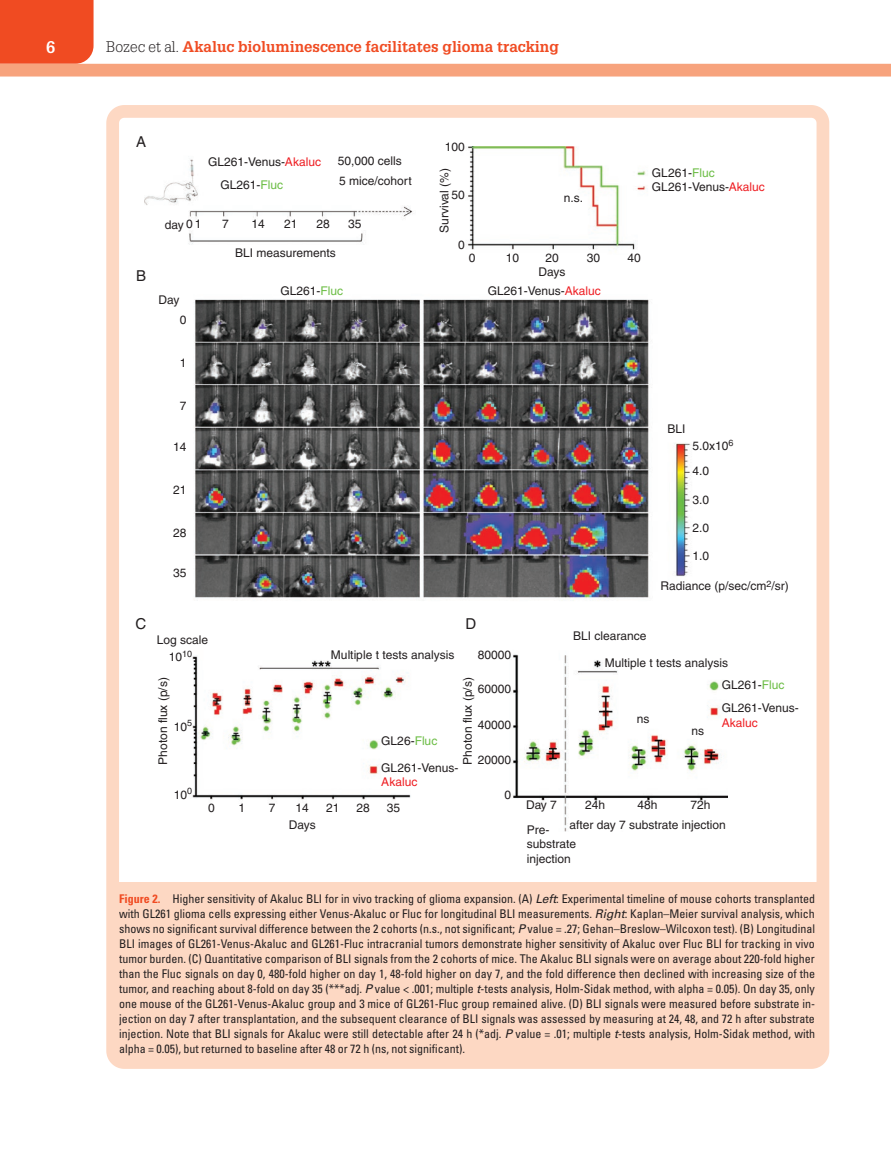
<style>
.page{position:relative;width:891px;height:1175px;background:#fff}
.page>*{position:absolute;margin:0;border:0;box-sizing:border-box;transform-origin:0 0}
.t1{font:700 16.5px "Glypha LT Std";color:#fff}
.t2{font:700 15px "Glypha LT Std";color:#f04b22}
.t3{font:15px "Helvetica";color:#231f20}
.t4{font:condensed 12px/15px "Univers LT Std";color:#231f20;text-align:justify}
.t5{font:12px/16.2px "Helvetica";color:#231f20}
.t6{font:12px "Helvetica";color:#ee1e23}
.s1{font-weight:300;color:#231f20}
.s2{color:#ee1e23}
.s3{color:#6cbd45}
.s4{font-weight:700;color:#f04b22}
.s5{font-style:italic;font-stretch:normal}
</style>
<div class="page">
<div style="left:0;top:0;width:94px;height:64px;background:#f04b22"></div>
<div style="left:0;top:64px;width:891px;height:12px;background:#f7a37d"></div>
<div style="left:110px;top:882px;width:716px;height:178px;background:#fdd8c3"></div>
<img style="left:144px;top:147px;width:584px;height:684px">
<div style="left:106px;top:105px;width:723px;height:963px;border:13px solid #fdd8c3;border-radius:12px"></div>
<h1 class="t1" style="left:46px;top:37px;width:11px">6</h1>
<p class="t2" style="left:106px;top:37px;width:454px"><span class="s1">Bozec et al.</span> Akaluc bioluminescence facilitates glioma tracking</p>
<p class="t3" style="left:136px;top:133px;width:12px">A</p>
<p class="t3" style="left:136px;top:267px;width:12px">B</p>
<p class="t5" style="left:220px;top:150px;width:102px;line-height:22.8px;text-indent:-12px">GL261-Venus-<span class="s2">Akaluc<br></span>GL261-<span class="s3">Fluc</span></p>
<p class="t5" style="left:338px;top:152px;width:66px">50,000 cells</p>
<p class="t5" style="left:339px;top:172px;width:74px">5 mice/cohort</p>
<p class="t5" style="left:165px;top:217px;width:38px">day 01</p>
<p class="t5" style="left:222px;top:216px;width:8px">7</p>
<p class="t5" style="left:251px;top:216px;width:15px">14</p>
<p class="t5" style="left:284px;top:216px;width:15px">21</p>
<p class="t5" style="left:317px;top:216px;width:15px">28</p>
<p class="t5" style="left:348px;top:216px;width:15px">35</p>
<p class="t5" style="left:159px;top:292px;width:22px">Day</p>
<p class="t5" style="left:180px;top:311px;width:8px">0</p>
<p class="t5" style="left:235px;top:244px;width:102px">BLI measurements</p>
<p class="t5" style="left:281px;top:282px;width:64px">GL261-<span class="s3">Fluc</span></p>
<p class="t5" style="left:180px;top:354px;width:8px">1</p>
<p class="t5" style="left:180px;top:398px;width:8px">7</p>
<p class="t5" style="left:173px;top:439px;width:15px">14</p>
<p class="t5" style="left:173px;top:482px;width:15px">21</p>
<p class="t5" style="left:173px;top:525px;width:15px">28</p>
<p class="t5" style="left:173px;top:565px;width:15px">35</p>
<p class="t5" style="left:445px;top:139px;width:22px">100</p>
<p class="t5" style="left:452px;top:187px;width:15px">50</p>
<p class="t5" style="left:436px;top:233px;width:66px;rotate:-90deg">Survival (%)</p>
<p class="t5" style="left:458px;top:236px;width:8px">0</p>
<p class="t5" style="left:564px;top:189px;width:21px">n.s.</p>
<p class="t5" style="left:469px;top:250px;width:8px">0</p>
<p class="t5" style="left:506px;top:250px;width:15px">10</p>
<p class="t5" style="left:539px;top:251px;width:28px;line-height:14.1px;text-align:center">20<br>Days</p>
<p class="t5" style="left:587px;top:250px;width:15px">30</p>
<p class="t5" style="left:488px;top:282px;width:114px">GL261-Venus-<span class="s2">Akaluc</span></p>
<p class="t5" style="left:652px;top:165px;width:64px">GL261-<span class="s3">Fluc</span></p>
<p class="t5" style="left:652px;top:179px;width:114px">GL261-Venus-<span class="s2">Akaluc</span></p>
<p class="t5" style="left:627px;top:250px;width:15px">40</p>
<p class="t5" style="left:668px;top:421px;width:20px">BLI</p>
<p class="t5" style="left:692px;top:433px;width:43px;line-height:24.8px">5.0x10<sup>6<br></sup>4.0</p>
<p class="t5" style="left:692px;top:492px;width:18px">3.0</p>
<p class="t5" style="left:692px;top:519px;width:18px">2.0</p>
<p class="t5" style="left:692px;top:547px;width:18px">1.0</p>
<p class="t5" style="left:660px;top:578px;width:130px">Radiance (p/sec/cm<sup>2</sup>/sr)</p>
<p class="t3" style="left:135px;top:615px;width:12px">C</p>
<p class="t3" style="left:465px;top:615px;width:12px">D</p>
<p class="t5" style="left:157px;top:631px;width:53px">Log scale</p>
<p class="t5" style="left:169px;top:649px;width:25px">10<sup>10</sup></p>
<p class="t5" style="left:331px;top:646px;width:125px">Multiple t tests analysis</p>
<p class="t5" style="left:478px;top:646px;width:35px">80000</p>
<p class="t5" style="left:155px;top:764px;width:89px;rotate:-90deg">Photon flux (p/s)</p>
<p class="t5" style="left:460px;top:764px;width:89px;rotate:-90deg">Photon flux (p/s)</p>
<p class="t5" style="left:478px;top:681px;width:35px">60000</p>
<p class="t5" style="left:174px;top:718px;width:20px">10<sup>5</sup></p>
<p class="t5" style="left:478px;top:717px;width:35px">40000</p>
<p class="t5" style="left:478px;top:751px;width:35px">20000</p>
<p class="t5" style="left:504px;top:786px;width:8px">0</p>
<p class="t5" style="left:381px;top:732px;width:58px">GL26-<span class="s3">Fluc</span></p>
<p class="t5" style="left:381px;top:759px;width:79px">GL261-Venus-</p>
<p class="t6" style="left:381px;top:775px;width:38px">Akaluc</p>
<p class="t5" style="left:174px;top:786px;width:20px">10<sup>0</sup></p>
<p class="t5" style="left:208px;top:800px;width:8px">0</p>
<p class="t5" style="left:238px;top:800px;width:8px">1</p>
<p class="t5" style="left:269px;top:800px;width:8px">7</p>
<p class="t5" style="left:289px;top:800px;width:28px;text-align:center">14<br>Days</p>
<p class="t5" style="left:326px;top:800px;width:15px">21</p>
<p class="t5" style="left:356px;top:800px;width:15px">28</p>
<p class="t5" style="left:387px;top:800px;width:15px">35</p>
<p class="t5" style="left:573px;top:627px;width:75px">BLI clearance</p>
<p class="t5" style="left:605px;top:654px;width:125px">Multiple t tests analysis</p>
<p class="t5" style="left:637px;top:711px;width:14px">ns</p>
<p class="t5" style="left:692px;top:723px;width:14px">ns</p>
<p class="t5" style="left:722px;top:673px;width:79px;line-height:23px">GL261-<span class="s3">Fluc<br></span>GL261-Venus-</p>
<p class="t6" style="left:722px;top:715px;width:38px">Akaluc</p>
<p class="t5" style="left:638px;top:797px;width:22px">48h</p>
<p class="t5" style="left:691px;top:797px;width:22px">72h</p>
<p class="t5" style="left:585px;top:797px;width:22px">24h</p>
<p class="t5" style="left:526px;top:793px;width:32px;line-height:24.6px">Day 7<br>Pre-</p>
<p class="t5" style="left:527px;top:837px;width:51px;line-height:14.4px">substrate injection</p>
<p class="t5" style="left:569px;top:816px;width:158px">after day 7 substrate injection</p>
<p class="t4" style="left:119px;top:891px;width:698px"><span class="s4">Figure 2.</span> Higher sensitivity of Akaluc BLI for in vivo tracking of glioma expansion. (A) <span class="s5">Left</span>: Experimental timeline of mouse cohorts transplanted with GL261 glioma cells expressing either Venus-Akaluc or Fluc for longitudinal BLI measurements. <span class="s5">Right</span>: Kaplan–Meier survival analysis, which shows no significant survival difference between the 2 cohorts (n.s., not significant; <span class="s5">P</span> value = .27; Gehan–Breslow–Wilcoxon test). (B) Longitudinal BLI images of GL261-Venus-Akaluc and GL261-Fluc intracranial tumors demonstrate higher sensitivity of Akaluc over Fluc BLI for tracking in vivo tumor burden. (C) Quantitative comparison of BLI signals from the 2 cohorts of mice. The Akaluc BLI signals were on average about 220-fold higher than the Fluc signals on day 0, 480-fold higher on day 1, 48-fold higher on day 7, and the fold difference then declined with increasing size of the tumor, and reaching about 8-fold on day 35 (***adj. <span class="s5">P</span> value &lt; .001; multiple <span class="s5">t</span>-tests analysis, Holm-Sidak method, with alpha = 0.05). On day 35, only one mouse of the GL261-Venus-Akaluc group and 3 mice of GL261-Fluc group remained alive. (D) BLI signals were measured before substrate in&shy;jection on day 7 after transplantation, and the subsequent clearance of BLI signals was assessed by measuring at 24, 48, and 72 h after substrate injection. Note that BLI signals for Akaluc were still detectable after 24 h (*adj. <span class="s5">P</span> value = .01; multiple <span class="s5">t</span>-tests analysis, Holm-Sidak method, with alpha = 0.05), but returned to baseline after 48 or 72 h (ns, not significant).</p>
</div>
